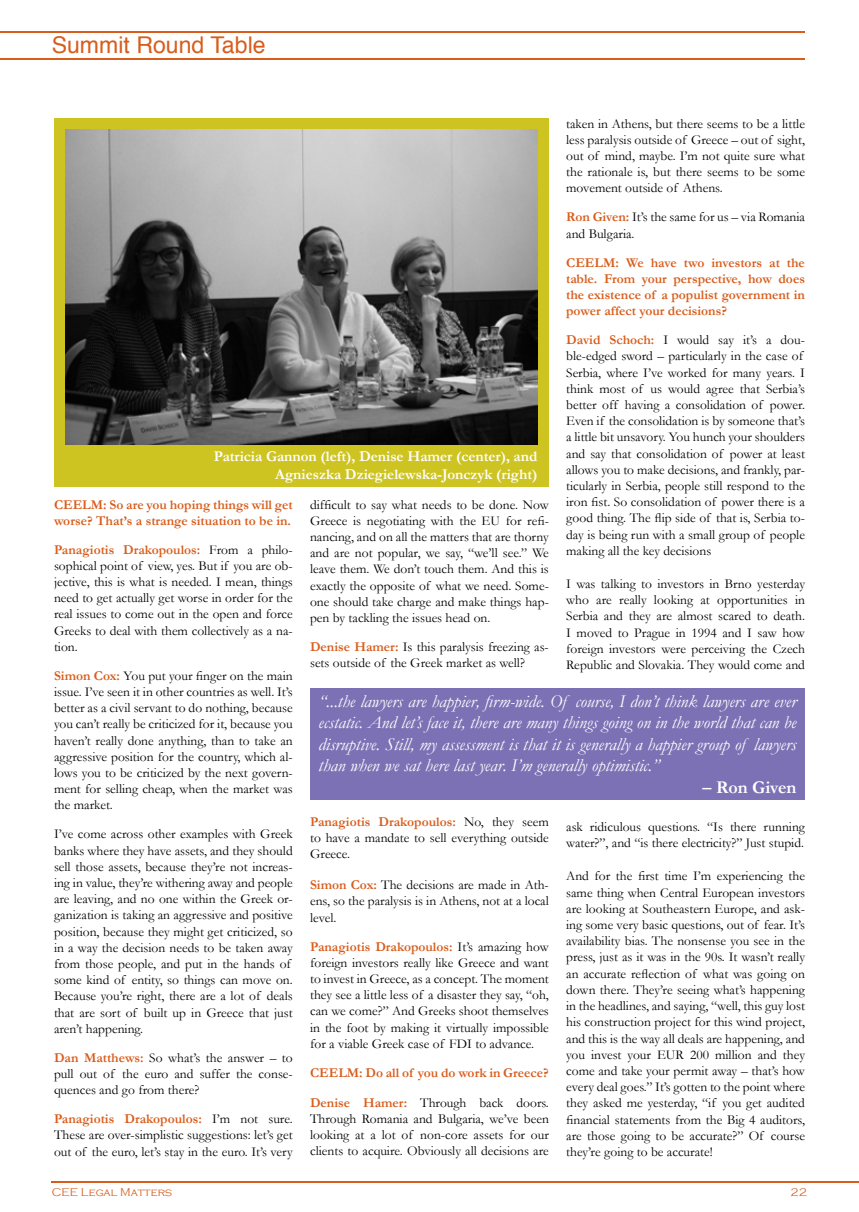
<style>
.page{position:relative;width:859px;height:1212px;background:#fff}
.page>*{position:absolute;margin:0;border:0;box-sizing:border-box;transform-origin:0 0}
.t1{font:23.1px "Helvetica";color:#d85d1c}
.t2{font:italic 18px/21.6px "Garamond";color:#fff;text-align:justify}
.t3{font:700 18px "Garamond";letter-spacing:-.005em;color:#fff}
.t4{font:700 15px/18px "Garamond";color:#fff;text-align:right}
.t5{font:13.5px/16.2px "Garamond";color:#000;text-align:justify}
.t6{font:700 13.5px/16.2px "Garamond";color:#d85d1c}
.t7{font:300 11.55px "Copperplate Gothic";color:#d85d1c}
.s1{font-weight:700;color:#d85d1c}
</style>
<div class="page">
<div style="left:54px;top:119px;width:495px;height:368px;background:#cec421"></div>
<img style="left:65px;top:129px;width:472px;height:315px">
<div style="left:310px;top:688px;width:495px;height:111px;background:#7c71b4"></div>
<hr style="left:0;top:58px;width:805px;height:1px;background:#d85d1c">
<hr style="left:0;top:31px;width:805px;height:2px;background:#d85d1c">
<hr style="left:52px;top:1181px;width:807px;height:1px;background:#d85d1c">
<h1 class="t1" style="left:52px;top:27px;width:215px">Summit Round Table</h1>
<p class="t5" style="left:566px;top:115px;width:240px">taken in Athens, but there seems to be a little less paralysis outside of Greece – out of sight, out of mind, maybe. I’m not quite sure what the rationale is, but there seems to be some movement outside of Athens.</p>
<p class="t5" style="left:566px;top:209px;width:240px"><span class="s1">Ron Given:</span> It’s the same for us – via Romania and Bulgaria.</p>
<p class="t6" style="left:566px;top:254px;width:240px;text-align:justify">CEELM: We have two investors at the table. From your perspective, how does the existence of a populist government in power affect your decisions?</p>
<p class="t5" style="left:566px;top:332px;width:240px;text-align:left"><span class="s1">David Schoch:</span> I would say it’s a dou&shy;ble-edged sword – particularly in the case of Serbia, where I’ve worked for many years. I think most of us would agree that Serbia’s better off having a consolidation of power.<br>Even if the consolidation is by someone that’s a little bit unsavory. You hunch your shoulders and say that consolidation of power at least allows you to make decisions, and frankly, par&shy;ticularly in Serbia, people still respond to the iron fist. So consolidation of power there is a good thing. The flip side of that is, Serbia to&shy;day is being run with a small group of people making all the key decisions</p>
<p class="t5" style="left:566px;top:575px;width:240px">I was talking to investors in Brno yesterday who are really looking at opportunities in Serbia and they are almost scared to death.<br>I moved to Prague in 1994 and I saw how foreign investors were perceiving the Czech Republic and Slovakia. They would come and</p>
<p class="t4" style="left:214px;top:447px;width:325px">Patricia Gannon (left), Denise Hamer (center), and<br>Agnieszka Dziegielewska-Jonczyk (right)</p>
<p class="t5" style="left:310px;top:496px;width:240px">difficult to say what needs to be done. Now Greece is negotiating with the EU for refi&shy;nancing, and on all the matters that are thorny and are not popular, we say, “we’ll see.” We leave them. We don’t touch them. And this is exactly the opposite of what we need. Some&shy;one should take charge and make things hap&shy;pen by tackling the issues head on.</p>
<p class="t5" style="left:310px;top:638px;width:240px"><span class="s1">Denise Hamer:</span> Is this paralysis freezing as&shy;sets outside of the Greek market as well?</p>
<p class="t6" style="left:54px;top:496px;width:240px">CEELM: So are you hoping things will get worse? That’s a strange situation to be in.</p>
<p class="t5" style="left:54px;top:541px;width:240px"><span class="s1">Panagiotis Drakopoulos:</span> From a philo&shy;sophical point of view, yes. But if you are ob&shy;jective, this is what is needed. I mean, things need to get actually get worse in order for the real issues to come out in the open and force Greeks to deal with them collectively as a na&shy;tion.</p>
<p class="t5" style="left:54px;top:667px;width:240px"><span class="s1">Simon Cox:</span> You put your finger on the main issue. I’ve seen it in other countries as well. It’s better as a civil servant to do nothing, because you can’t really be criticized for it, because you haven’t really done anything, than to take an aggressive position for the country, which al&shy;lows you to be criticized by the next govern&shy;ment for selling cheap, when the market was the market.</p>
<p class="t5" style="left:54px;top:826px;width:240px;text-align:left">I’ve come across other examples with Greek banks where they have assets, and they should sell those assets, because they’re not increas&shy;ing in value, they’re withering away and people are leaving, and no one within the Greek or&shy;ganization is taking an aggressive and positive position, because they might get criticized, so in a way the decision needs to be taken away from those people, and put in the hands of some kind of entity, so things can move on.<br>Because you’re right, there are a lot of deals that are sort of built up in Greece that just aren’t happening.</p>
<p class="t5" style="left:54px;top:1049px;width:240px"><span class="s1">Dan Matthews:</span> So what’s the answer – to pull out of the euro and suffer the conse&shy;quences and go from there?</p>
<p class="t5" style="left:54px;top:1111px;width:240px"><span class="s1">Panagiotis Drakopoulos:</span> I’m not sure.<br>These are over-simplistic suggestions: let’s get out of the euro, let’s stay in the euro. It’s very</p>
<p class="t2" style="left:319px;top:690px;width:479px">“...the lawyers are happier, firm-wide. Of course, I don’t think lawyers are ever ecstatic. And let’s face it, there are many things going on in the world that can be disruptive. Still, my assessment is that it is generally a happier group of lawyers than when we sat here last year. I’m generally optimistic.”</p>
<h2 class="t3" style="left:702px;top:776px;width:95px">– Ron Given</h2>
<p class="t5" style="left:310px;top:813px;width:240px"><span class="s1">Panagiotis Drakopoulos:</span> No, they seem to have a mandate to sell everything outside Greece.</p>
<p class="t5" style="left:310px;top:877px;width:240px"><span class="s1">Simon Cox:</span> The decisions are made in Ath&shy;ens, so the paralysis is in Athens, not at a local level.</p>
<p class="t5" style="left:310px;top:938px;width:240px"><span class="s1">Panagiotis Drakopoulos:</span> It’s amazing how foreign investors really like Greece and want to invest in Greece, as a concept. The moment they see a little less of a disaster they say, “oh, can we come?” And Greeks shoot themselves in the foot by making it virtually impossible for a viable Greek case of FDI to advance.</p>
<p class="t6" style="left:310px;top:1064px;width:240px">CEELM: Do all of you do work in Greece?</p>
<p class="t5" style="left:310px;top:1094px;width:240px"><span class="s1">Denise Hamer:</span> Through back doors.<br>Through Romania and Bulgaria, we’ve been looking at a lot of non-core assets for our clients to acquire. Obviously all decisions are</p>
<p class="t5" style="left:566px;top:818px;width:240px">ask ridiculous questions. “Is there running water?”, and “is there electricity?” Just stupid.</p>
<p class="t5" style="left:566px;top:868px;width:240px">And for the first time I’m experiencing the same thing when Central European investors are looking at Southeastern Europe, and ask&shy;ing some very basic questions, out of fear. It’s availability bias. The nonsense you see in the press, just as it was in the 90s. It wasn’t really an accurate reflection of what was going on down there. They’re seeing what’s happening in the headlines, and saying, “well, this guy lost his construction project for this wind project, and this is the way all deals are happening, and you invest your EUR 200 million and they come and take your permit away – that’s how every deal goes.” It’s gotten to the point where they asked me yesterday, “if you get audited financial statements from the Big 4 auditors, are those going to be accurate?” Of course they’re going to be accurate!</p>
<p class="t7" style="left:52px;top:1186px;width:122px">CEE Legal Matters</p>
<p class="t7" style="left:790px;top:1186px;width:18px">22</p>
</div>
